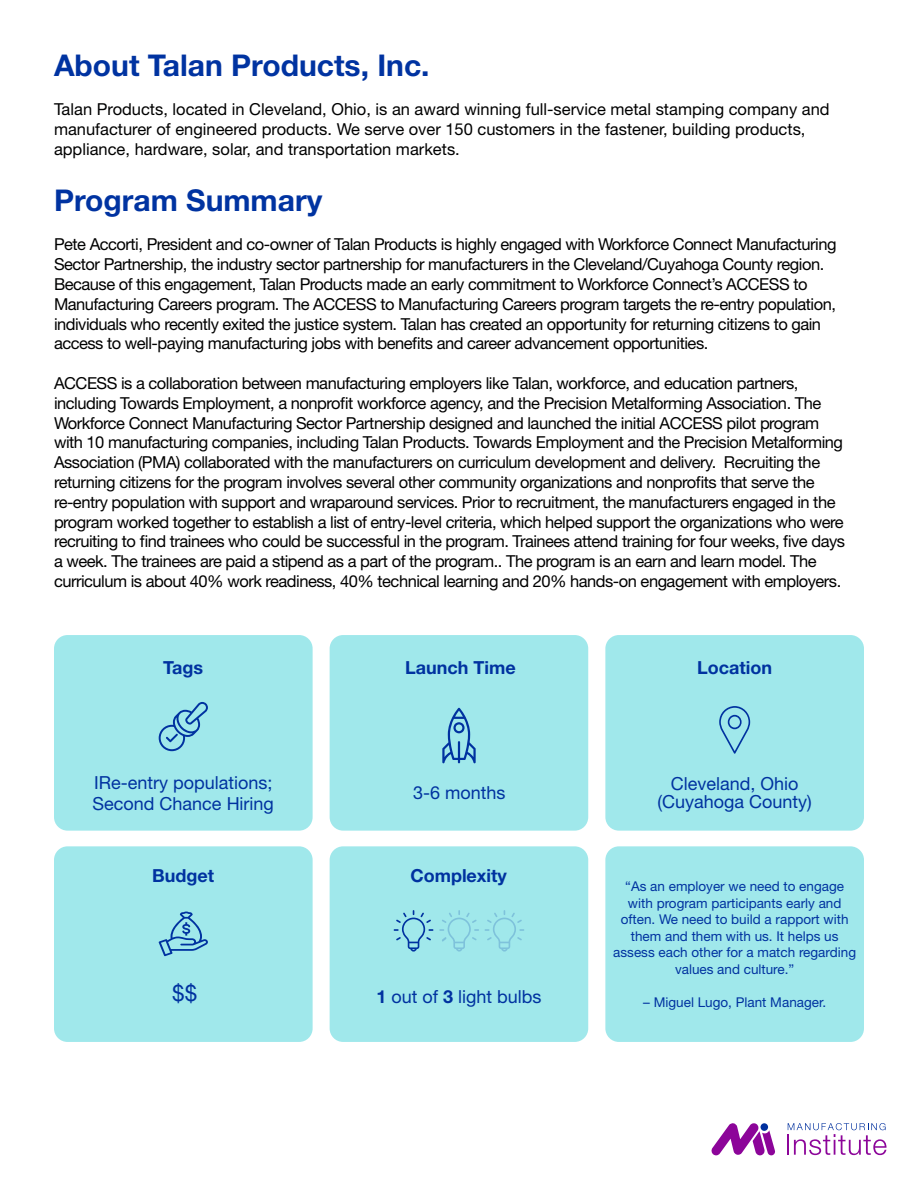
<style>
.page{position:relative;width:918px;height:1188px;background:#fff}
.page>*{position:absolute;margin:0;border:0;box-sizing:border-box;transform-origin:0 0}
.t1{font:700 30px "Helvetica Neue LT Std";color:#0033a1}
.t2{font:22.5px "Helvetica Neue LT Std";color:#0032a0}
.t3{font:18px/18px "Helvetica Neue LT Std";color:#0032a0;text-align:center}
.t4{font:700 18px "Helvetica Neue LT Std";color:#0032a0}
.t5{font:16.5px/19.8px "Helvetica Neue LT Std";letter-spacing:-.03em;color:#000101}
.t6{font:16.5px/19.8px "Helvetica Neue LT Std";color:#000101}
.t7{font:13.5px/16.5px "Helvetica Neue LT Std";color:#0032a0;text-align:center}
.s1{font-weight:700}
</style>
<div class="page">
<div style="left:54px;top:846px;width:259px;height:196px;background:#a0e8eb;border-radius:14px"></div>
<div style="left:330px;top:846px;width:258px;height:196px;background:#a0e8eb;border-radius:13px"></div>
<div style="left:605px;top:846px;width:259px;height:196px;background:#a0e8eb;border-radius:14px"></div>
<div style="left:54px;top:635px;width:259px;height:196px;background:#a0e8eb;border-radius:14px"></div>
<div style="left:330px;top:635px;width:258px;height:196px;background:#a0e8eb;border-radius:13px"></div>
<div style="left:605px;top:635px;width:259px;height:196px;background:#a0e8eb;border-radius:14px"></div>
<svg style="left:394px;top:910px;width:39px;height:42px"></svg>
<svg style="left:439px;top:910px;width:40px;height:42px"></svg>
<svg style="left:485px;top:910px;width:39px;height:42px"></svg>
<svg style="left:159px;top:912px;width:49px;height:44px"></svg>
<svg style="left:442px;top:708px;width:34px;height:55px"></svg>
<svg style="left:159px;top:702px;width:49px;height:49px"></svg>
<svg style="left:719px;top:706px;width:31px;height:48px"></svg>
<svg style="left:711px;top:1123px;width:64px;height:32px"></svg>
<hr style="left:787px;top:1134px;width:2px;height:21px;background:#8c0599">
<svg style="left:788px;top:1123px;width:99px;height:32px"></svg>
<div style="left:761px;top:1123px;width:7px;height:8px;background:#00309e;border-radius:50%"></div>
<h1 class="t1" style="left:54px;top:47px;width:377px">About Talan Products, Inc.</h1>
<p class="t6" style="left:54px;top:99px;width:777px">Talan Products, located in Cleveland, Ohio, is an award winning full-service metal stamping company and manufacturer of engineered products. We serve over 150 customers in the fastener, building products, appliance, hardware, solar, and transportation markets.</p>
<h1 class="t1" style="left:54px;top:182px;width:270px">Program Summary</h1>
<p class="t5" style="left:54px;top:234px;width:784px">Pete Accorti, President and co-owner of Talan Products is highly engaged with Workforce Connect Manufacturing Sector Partnership, the industry sector partnership for manufacturers in the Cleveland/Cuyahoga County region.<br>Because of this engagement, Talan Products made an early commitment to Workforce Connect’s ACCESS to Manufacturing Careers program. The ACCESS to Manufacturing Careers program targets the re-entry population, individuals who recently exited the justice system. Talan has created an opportunity for returning citizens to gain access to well-paying manufacturing jobs with benefits and career advancement opportunities.</p>
<p class="t5" style="left:54px;top:373px;width:793px">ACCESS is a collaboration between manufacturing employers like Talan, workforce, and education partners, including Towards Employment, a nonprofit workforce agency, and the Precision Metalforming Association. The Workforce Connect Manufacturing Sector Partnership designed and launched the initial ACCESS pilot program with 10 manufacturing companies, including Talan Products. Towards Employment and the Precision Metalforming Association (PMA) collaborated with the manufacturers on curriculum development and delivery. Recruiting the returning citizens for the program involves several other community organizations and nonprofits that serve the re-entry population with support and wraparound services. Prior to recruitment, the manufacturers engaged in the program worked together to establish a list of entry-level criteria, which helped support the organizations who were recruiting to find trainees who could be successful in the program. Trainees attend training for four weeks, five days a week. The trainees are paid a stipend as a part of the program.. The program is an earn and learn model. The curriculum is about 40% work readiness, 40% technical learning and 20% hands-on engagement with employers.</p>
<p class="t4" style="left:163px;top:657px;width:41px">Tags</p>
<p class="t4" style="left:405px;top:657px;width:112px">Launch Time</p>
<p class="t4" style="left:697px;top:657px;width:76px">Location</p>
<p class="t3" style="left:93px;top:771px;width:183px;line-height:21.6px;text-align:left">IRe-entry populations;<br>Second Chance Hiring</p>
<p class="t3" style="left:413px;top:784px;width:94px">3-6 months</p>
<p class="t3" style="left:658px;top:775px;width:156px">Cleveland, Ohio (Cuyahoga County)</p>
<p class="t4" style="left:152px;top:865px;width:64px">Budget</p>
<p class="t4" style="left:410px;top:865px;width:98px">Complexity</p>
<h2 class="t2" style="left:172px;top:979px;width:27px">$$</h2>
<p class="t3" style="left:376px;top:987px;width:167px"><span class="s1">1</span> out of <span class="s1">3</span> light bulbs</p>
<p class="t7" style="left:613px;top:878px;width:244px">“As an employer we need to engage with program participants early and often. We need to build a rapport with them and them with us. It helps us assess each other for a match regarding values and culture.”</p>
<p class="t7" style="left:643px;top:993px;width:184px">– Miguel Lugo, Plant Manager.</p>
</div>
